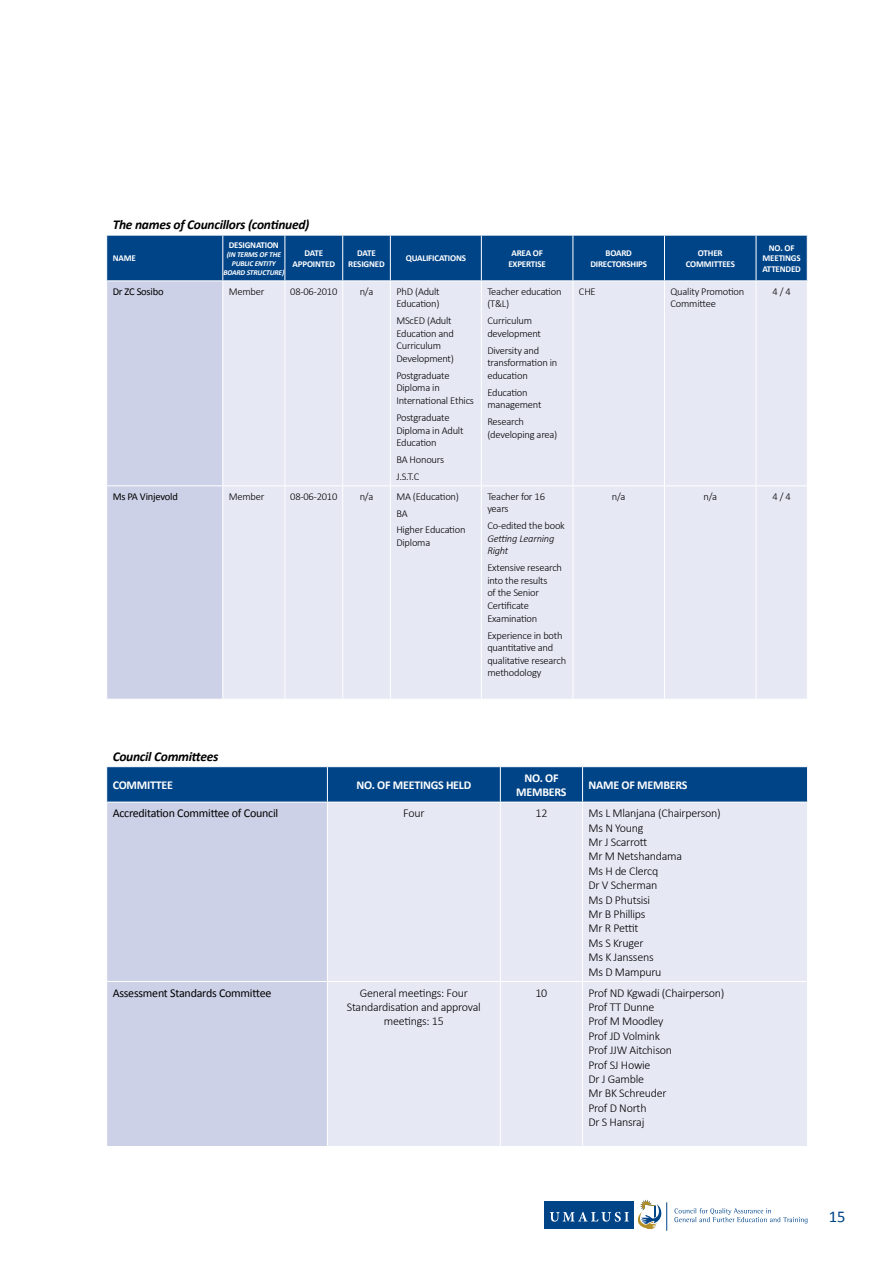
<style>
.page{position:relative;width:893px;height:1263px;background:#fff}
.page>*{position:absolute;margin:0;border:0;box-sizing:border-box;transform-origin:0 0}
.t1{font:16.5px "Calibri";color:#048}
.t2{font:italic 700 13.5px "Calibri";letter-spacing:-.02em;color:#000}
.t3{font:300 12px/14.4px "Calibri";letter-spacing:-.02em;color:#000}
.t4{font:12px "Calibri";letter-spacing:-.02em;color:#000}
.t5{font:700 12px/14.4px "Calibri";letter-spacing:-.02em;color:#fff;text-align:center}
.t6{font:300 10.5px/12.6px "Calibri";letter-spacing:-.02em;color:#000}
.t7{font:10.5px "Calibri";letter-spacing:-.02em;color:#000}
.t8{font:italic 300 10.5px/12.6px "Calibri";letter-spacing:-.02em;color:#000}
.t9{font:700 9px/10.8px "Calibri";letter-spacing:-.02em;color:#fff;text-align:center}
.t10{font:italic 700 7.5px/9px "Calibri";letter-spacing:-.02em;color:#fff;text-align:center}
</style>
<div class="page">
<div style="left:545px;top:1201px;width:89px;height:28px;background:#048"></div>
<svg style="left:550px;top:1212px;width:79px;height:9px"></svg>
<svg style="left:674px;top:1208px;width:134px;height:15px"></svg>
<svg style="left:638px;top:1199px;width:29px;height:32px"></svg>
<div style="left:107px;top:803px;width:220px;height:343px;background:#cdd1e7"></div>
<div style="left:328px;top:803px;width:479px;height:343px;background:#e6e8f4"></div>
<div style="left:107px;top:767px;width:700px;height:35px;background:#048"></div>
<hr style="left:327px;top:767px;width:1px;height:35px;background:#fff">
<hr style="left:500px;top:767px;width:1px;height:35px;background:#fff">
<hr style="left:582px;top:767px;width:1px;height:35px;background:#fff">
<hr style="left:500px;top:802px;width:1px;height:179px;background:#fff">
<hr style="left:582px;top:802px;width:1px;height:179px;background:#fff">
<hr style="left:106px;top:981px;width:221px;height:1px;background:#fff">
<hr style="left:327px;top:981px;width:173px;height:1px;background:#fff">
<hr style="left:500px;top:981px;width:83px;height:1px;background:#fff">
<hr style="left:500px;top:982px;width:1px;height:164px;background:#fff">
<hr style="left:583px;top:981px;width:225px;height:1px;background:#fff">
<hr style="left:582px;top:982px;width:1px;height:164px;background:#fff">
<div style="left:107px;top:281px;width:115px;height:418px;background:#cdd1e7"></div>
<div style="left:223px;top:281px;width:584px;height:418px;background:#e6e8f4"></div>
<div style="left:107px;top:236px;width:700px;height:44px;background:#048"></div>
<hr style="left:222px;top:235px;width:1px;height:45px;background:#fff">
<hr style="left:285px;top:235px;width:1px;height:45px;background:#fff">
<hr style="left:342px;top:235px;width:1px;height:45px;background:#fff">
<hr style="left:390px;top:235px;width:1px;height:45px;background:#fff">
<hr style="left:481px;top:235px;width:1px;height:45px;background:#fff">
<hr style="left:573px;top:235px;width:1px;height:45px;background:#fff">
<hr style="left:664px;top:235px;width:1px;height:45px;background:#fff">
<hr style="left:756px;top:235px;width:1px;height:45px;background:#fff">
<hr style="left:285px;top:281px;width:1px;height:204px;background:#fff">
<hr style="left:342px;top:281px;width:1px;height:204px;background:#fff">
<hr style="left:390px;top:281px;width:1px;height:204px;background:#fff">
<hr style="left:481px;top:281px;width:1px;height:204px;background:#fff">
<hr style="left:573px;top:281px;width:1px;height:204px;background:#fff">
<hr style="left:664px;top:281px;width:1px;height:204px;background:#fff">
<hr style="left:756px;top:281px;width:1px;height:204px;background:#fff">
<hr style="left:106px;top:485px;width:117px;height:1px;background:#fff">
<hr style="left:223px;top:485px;width:62px;height:1px;background:#fff">
<hr style="left:285px;top:485px;width:58px;height:1px;background:#fff">
<hr style="left:285px;top:486px;width:1px;height:213px;background:#fff">
<hr style="left:343px;top:485px;width:47px;height:1px;background:#fff">
<hr style="left:342px;top:486px;width:1px;height:213px;background:#fff">
<hr style="left:390px;top:485px;width:91px;height:1px;background:#fff">
<hr style="left:390px;top:486px;width:1px;height:213px;background:#fff">
<hr style="left:481px;top:485px;width:92px;height:1px;background:#fff">
<hr style="left:481px;top:486px;width:1px;height:213px;background:#fff">
<hr style="left:573px;top:485px;width:91px;height:1px;background:#fff">
<hr style="left:573px;top:486px;width:1px;height:213px;background:#fff">
<hr style="left:664px;top:485px;width:92px;height:1px;background:#fff">
<hr style="left:664px;top:486px;width:1px;height:213px;background:#fff">
<hr style="left:756px;top:485px;width:52px;height:1px;background:#fff">
<hr style="left:756px;top:486px;width:1px;height:213px;background:#fff">
<p class="t2" style="left:113px;top:216px;width:198px">The names of Councillors (continued)</p>
<p class="t9" style="left:113px;top:253px;width:25px">NAME</p>
<p class="t9" style="left:229px;top:239px;width:52px">DESIGNATION</p>
<p class="t10" style="left:223px;top:250px;width:63px">(IN TERMS OF THE<br>PUBLIC ENTITY<br>BOARD STRUCTURE)</p>
<p class="t9" style="left:293px;top:248px;width:44px">DATE<br>APPOINTED</p>
<p class="t9" style="left:348px;top:248px;width:38px">DATE<br>RESIGNED</p>
<p class="t9" style="left:406px;top:253px;width:62px">QUALIFICATIONS</p>
<p class="t9" style="left:508px;top:248px;width:39px">AREA OF<br>EXPERTISE</p>
<p class="t9" style="left:590px;top:248px;width:58px">BOARD<br>DIRECTORSHIPS</p>
<p class="t9" style="left:686px;top:248px;width:51px">OTHER<br>COMMITTEES</p>
<p class="t9" style="left:762px;top:242px;width:40px">NO. OF<br>MEETINGS<br>ATTENDED</p>
<p class="t7" style="left:113px;top:285px;width:52px">Dr ZC Sosibo</p>
<p class="t6" style="left:229px;top:285px;width:37px">Member</p>
<p class="t6" style="left:290px;top:285px;width:49px">08-06-2010</p>
<p class="t6" style="left:360px;top:285px;width:15px">n/a</p>
<p class="t6" style="left:396px;top:285px;width:45px">PhD (Adult<br>Education)</p>
<p class="t6" style="left:396px;top:314px;width:59px">MScED (Adult<br>Education and<br>Curriculum<br>Development)</p>
<p class="t6" style="left:396px;top:369px;width:79px">Postgraduate<br>Diploma in<br>International Ethics</p>
<p class="t6" style="left:396px;top:411px;width:69px">Postgraduate<br>Diploma in Adult<br>Education</p>
<p class="t6" style="left:396px;top:451px;width:49px;line-height:16.8px">BA Honours<br>J.S.T.C</p>
<p class="t7" style="left:113px;top:490px;width:67px">Ms PA Vinjevold</p>
<p class="t6" style="left:229px;top:490px;width:37px">Member</p>
<p class="t6" style="left:290px;top:490px;width:49px">08-06-2010</p>
<p class="t6" style="left:360px;top:490px;width:15px">n/a</p>
<p class="t6" style="left:396px;top:488px;width:71px;line-height:16.8px">MA (Education)<br>BA<br>Higher Education</p>
<p class="t6" style="left:396px;top:536px;width:35px">Diploma</p>
<p class="t6" style="left:487px;top:285px;width:76px">Teacher education (T&amp;L)</p>
<p class="t6" style="left:487px;top:314px;width:55px">Curriculum development</p>
<p class="t6" style="left:487px;top:344px;width:71px">Diversity and transformation in education</p>
<p class="t6" style="left:487px;top:386px;width:56px">Education management</p>
<p class="t6" style="left:487px;top:415px;width:72px">Research (developing area)</p>
<p class="t6" style="left:487px;top:490px;width:59px">Teacher for 16 years</p>
<p class="t6" style="left:487px;top:519px;width:79px">Co-edited the book</p>
<p class="t8" style="left:487px;top:532px;width:69px">Getting Learning<br>Right</p>
<p class="t6" style="left:487px;top:561px;width:76px">Extensive research into the results<br>of the Senior<br>Certificate<br>Examination</p>
<p class="t6" style="left:487px;top:629px;width:80px">Experience in both quantitative and qualitative research methodology</p>
<p class="t6" style="left:579px;top:285px;width:18px">CHE</p>
<p class="t6" style="left:670px;top:285px;width:75px">Quality Promotion<br>Committee</p>
<p class="t6" style="left:772px;top:285px;width:20px">4 / 4</p>
<p class="t6" style="left:612px;top:490px;width:15px">n/a</p>
<p class="t6" style="left:703px;top:490px;width:15px">n/a</p>
<p class="t6" style="left:772px;top:490px;width:20px">4 / 4</p>
<p class="t2" style="left:113px;top:748px;width:107px">Council Committees</p>
<p class="t5" style="left:113px;top:778px;width:62px">COMMITTEE</p>
<p class="t5" style="left:356px;top:778px;width:116px">NO. OF MEETINGS HELD</p>
<p class="t5" style="left:516px;top:770px;width:52px">NO. OF<br>MEMBERS</p>
<p class="t5" style="left:589px;top:778px;width:100px">NAME OF MEMBERS</p>
<p class="t4" style="left:113px;top:805px;width:167px">Accreditation Committee of Council</p>
<p class="t3" style="left:403px;top:806px;width:23px">Four</p>
<p class="t3" style="left:535px;top:806px;width:13px">12</p>
<p class="t3" style="left:589px;top:806px;width:134px">Ms L Mlanjana (Chairperson)<br>Ms N Young<br>Mr J Scarrott<br>Mr M Netshandama<br>Ms H de Clercq<br>Dr V Scherman<br>Ms D Phutsisi<br>Mr B Phillips<br>Mr R Pettit<br>Ms S Kruger<br>Ms K Janssens<br>Ms D Mampuru</p>
<p class="t4" style="left:113px;top:985px;width:160px">Assessment Standards Committee</p>
<p class="t3" style="left:347px;top:985px;width:135px;text-align:center">General meetings: Four<br>Standardisation and approval meetings: 15</p>
<p class="t3" style="left:535px;top:985px;width:13px">10</p>
<p class="t3" style="left:588px;top:985px;width:137px">Prof ND Kgwadi (Chairperson)<br>Prof TT Dunne<br>Prof M Moodley<br>Prof JD Volmink<br>Prof JJW Aitchison<br>Prof SJ Howie<br>Dr J Gamble<br>Mr BK Schreuder<br>Prof D North<br>Dr S Hansraj</p>
<h1 class="t1" style="left:829px;top:1205px;width:18px">15</h1>
</div>
